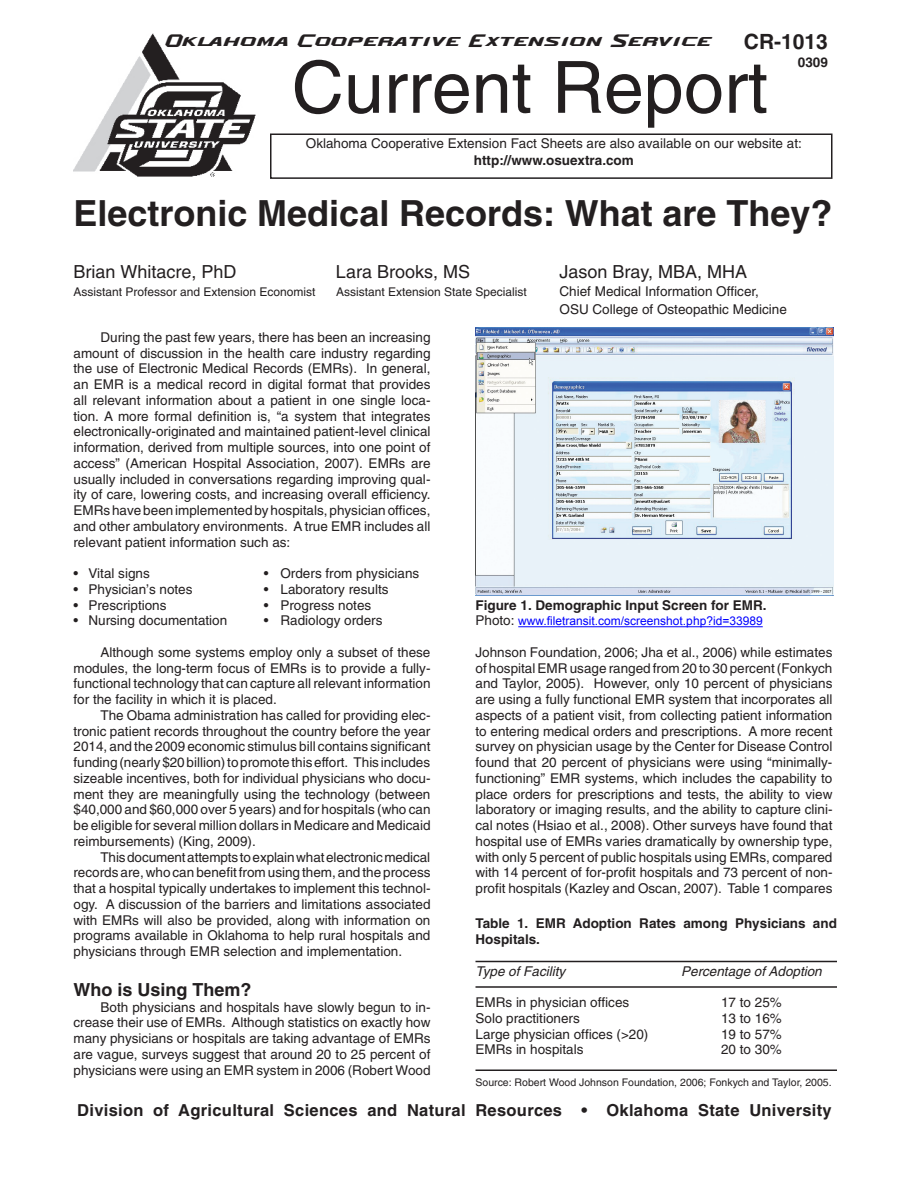
<style>
.page{position:relative;width:918px;height:1188px;background:#fff}
.page>*{position:absolute;margin:0;border:0;box-sizing:border-box;transform-origin:0 0}
.t1{font:72px "Helvetica";color:#231f20}
.Headline{font:700 36px "Helvetica";color:#231f20}
.t2{font:700 21px "Helvetica";color:#231f20}
.Names{font:18px "Helvetica";color:#231f20}
.Subhead_1{font:700 18px "Helvetica";color:#231f20}
.t3{font:700 16.5px "Helvetica";letter-spacing:.02em;color:#231f20}
.t4{font:16.5px "Ok State U";color:#231f20}
.Body_text{font:13.5px/15.8px "Helvetica";color:#231f20;text-align:justify}
.Body_text-2{font:700 13.5px/15.8px "Helvetica";color:#231f20}
.Body_Text{font:13.5px "Helvetica";color:#231f20}
.Titles{font:13.5px "Helvetica";color:#231f20}
.Body_text-3{font:italic 13.5px "Helvetica";color:#231f20}
.Body_Text-2{font:700 13.5px "Helvetica";color:#231f20}
.Titles-2{font:12px "Helvetica";color:#231f20}
.Body_text-4{font:12px "Arial";color:#00f}
.Body_text-5{font:10.5px "Helvetica";color:#231f20}
.s1{font-family:"Helvetica";font-size:13.5px;color:#231f20}
</style>
<div class="page">
<div style="left:270px;top:134px;width:562px;height:45px;border:2px solid #231f20"></div>
<img style="left:74px;top:34px;width:182px;height:143px">
<img style="left:476px;top:327px;width:357px;height:268px">
<hr style="left:518px;top:626px;width:245px;height:1px;background:#00f">
<hr style="left:476px;top:961px;width:361px;height:1px;background:#231f20">
<hr style="left:476px;top:986px;width:361px;height:2px;background:#231f20">
<hr style="left:476px;top:1070px;width:361px;height:1px;background:#231f20">
<p class="t2" style="left:744px;top:29px;width:86px">CR-1013</p>
<p class="Body_text-2" style="left:798px;top:54px;width:32px">0309</p>
<p class="t4" style="left:165px;top:33px;width:548px">Oklahoma Cooperative Extension Service</p>
<p class="t1" style="left:292px;top:46px;width:478px">Current Report</p>
<p class="Body_Text" style="left:306px;top:136px;width:497px">Oklahoma Cooperative Extension Fact Sheets are also available on our website at:</p>
<p class="Body_Text-2" style="left:474px;top:152px;width:162px">http://www.osuextra.com</p>
<p class="Headline" style="left:74px;top:192px;width:760px">Electronic Medical Records: What are They?</p>
<p class="Names" style="left:74px;top:261px;width:165px">Brian Whitacre, PhD</p>
<p class="Names" style="left:336px;top:261px;width:136px">Lara Brooks, MS</p>
<p class="Names" style="left:560px;top:261px;width:189px">Jason Bray, MBA, MHA</p>
<p class="Titles-2" style="left:74px;top:285px;width:244px">Assistant Professor and Extension Economist</p>
<p class="Titles-2" style="left:336px;top:285px;width:192px">Assistant Extension State Specialist</p>
<p class="Titles" style="left:560px;top:283px;width:201px">Chief Medical Information Officer,</p>
<p class="Titles" style="left:560px;top:301px;width:229px">OSU College of Osteopathic Medicine</p>
<p class="Body_text" style="left:74px;top:329px;width:359px;text-indent:27px">During the past few years, there has been an increasing amount of discussion in the health care industry regarding the use of Electronic Medical Records (EMRs). In general, an EMR is a medical record in digital format that provides all relevant information about a patient in one single loca&shy;tion. A more formal definition is, “a system that integrates electronically-originated and maintained patient-level clinical information, derived from multiple sources, into one point of access” (American Hospital Association, 2007). EMRs are usually included in conversations regarding improving qual&shy;ity of care, lowering costs, and increasing overall efficiency.<br>EMRs have been implemented by hospitals, physician offices, and other ambulatory environments. A true EMR includes all relevant patient information such as:</p>
<p class="Body_text" style="left:74px;top:566px;width:78px">• Vital signs</p>
<p class="Body_text" style="left:264px;top:566px;width:157px">• Orders from physicians</p>
<p class="Body_text" style="left:74px;top:581px;width:121px">• Physician’s notes</p>
<p class="Body_text" style="left:264px;top:581px;width:126px">• Laboratory results</p>
<p class="Body_text" style="left:74px;top:597px;width:95px">• Prescriptions</p>
<p class="Body_text" style="left:264px;top:597px;width:109px">• Progress notes</p>
<p class="Body_text" style="left:74px;top:613px;width:155px">• Nursing documentation</p>
<p class="Body_text" style="left:264px;top:613px;width:120px">• Radiology orders</p>
<p class="Body_text" style="left:74px;top:644px;width:359px;text-indent:27px">Although some systems employ only a subset of these modules, the long-term focus of EMRs is to provide a fully&shy;functional technology that can capture all relevant information for the facility in which it is placed.</p>
<p class="Body_text" style="left:74px;top:707px;width:359px;text-indent:27px">The Obama administration has called for providing elec&shy;tronic patient records throughout the country before the year 2014, and the 2009 economic stimulus bill contains significant funding (nearly $20 billion) to promote this effort. This includes sizeable incentives, both for individual physicians who docu&shy;ment they are meaningfully using the technology (between $40,000 and $60,000 over 5 years) and for hospitals (who can be eligible for several million dollars in Medicare and Medicaid reimbursements) (King, 2009).</p>
<p class="Body_text" style="left:74px;top:849px;width:359px;text-indent:27px">This document attempts to explain what electronic medical records are, who can benefit from using them, and the process that a hospital typically undertakes to implement this technol&shy;ogy. A discussion of the barriers and limitations associated with EMRs will also be provided, along with information on programs available in Oklahoma to help rural hospitals and physicians through EMR selection and implementation.</p>
<p class="Subhead_1" style="left:74px;top:979px;width:180px">Who is Using Them?</p>
<p class="Body_text" style="left:74px;top:999px;width:359px;text-indent:27px">Both physicians and hospitals have slowly begun to in&shy;crease their use of EMRs. Although statistics on exactly how many physicians or hospitals are taking advantage of EMRs are vague, surveys suggest that around 20 to 25 percent of physicians were using an EMR system in 2006 (Robert Wood</p>
<p class="Body_text-2" style="left:476px;top:597px;width:293px">Figure 1. Demographic Input Screen for EMR.</p>
<p class="Body_text-4" style="left:476px;top:615px;width:289px"><span class="s1">Photo:</span> www.filetransit.com/screenshot.php?id=33989</p>
<p class="Body_text" style="left:476px;top:644px;width:359px">Johnson Foundation, 2006; Jha et al., 2006) while estimates of hospital EMR usage ranged from 20 to 30 percent (Fonkych and Taylor, 2005). However, only 10 percent of physicians are using a fully functional EMR system that incorporates all aspects of a patient visit, from collecting patient information to entering medical orders and prescriptions. A more recent survey on physician usage by the Center for Disease Control found that 20 percent of physicians were using “minimally&shy;functioning” EMR systems, which includes the capability to place orders for prescriptions and tests, the ability to view laboratory or imaging results, and the ability to capture clini&shy;cal notes (Hsiao et al., 2008). Other surveys have found that hospital use of EMRs varies dramatically by ownership type, with only 5 percent of public hospitals using EMRs, compared with 14 percent of for-profit hospitals and 73 percent of non&shy;profit hospitals (Kazley and Oscan, 2007). Table 1 compares</p>
<p class="Body_text-2" style="left:476px;top:916px;width:363px">Table 1. EMR Adoption Rates among Physicians and<br>Hospitals.</p>
<p class="Body_text-3" style="left:476px;top:963px;width:91px">Type of Facility</p>
<p class="Body_text-3" style="left:681px;top:963px;width:142px">Percentage of Adoption</p>
<p class="Body_text" style="left:476px;top:995px;width:155px">EMRs in physician offices</p>
<p class="Body_text" style="left:721px;top:995px;width:62px">17 to 25%</p>
<p class="Body_text" style="left:476px;top:1010px;width:106px">Solo practitioners</p>
<p class="Body_text" style="left:721px;top:1010px;width:62px">13 to 16%</p>
<p class="Body_text" style="left:476px;top:1026px;width:174px">Large physician offices (&gt;20)</p>
<p class="Body_text" style="left:721px;top:1026px;width:62px">19 to 57%</p>
<p class="Body_text" style="left:476px;top:1042px;width:110px">EMRs in hospitals</p>
<p class="Body_text" style="left:721px;top:1042px;width:62px">20 to 30%</p>
<p class="Body_text-5" style="left:476px;top:1076px;width:358px">Source: Robert Wood Johnson Foundation, 2006; Fonkych and Taylor, 2005.</p>
<p class="t3" style="left:77px;top:1100px;width:756px">Division of Agricultural Sciences and Natural Resources • Oklahoma State University</p>
</div>
